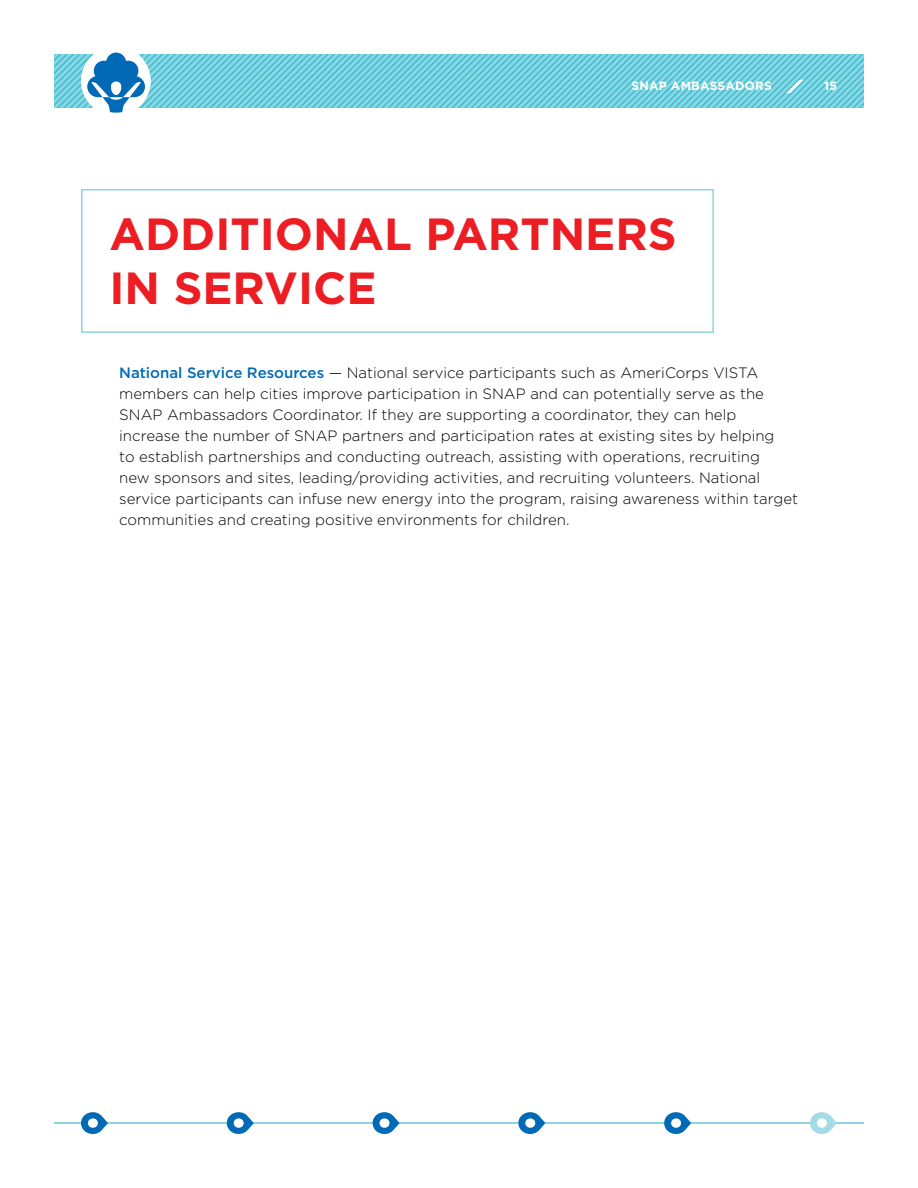
<style>
.page{position:relative;width:918px;height:1188px;background:#fff}
.page>*{position:absolute;margin:0;border:0;box-sizing:border-box;transform-origin:0 0}
.t1{font:700 45px/54px "Gotham";color:#ed1d24}
.t2{font:300 15px/21px "Gotham";color:#000}
.t3{font:700 12px "Gotham";letter-spacing:.02em;color:#fff}
.s1{font-weight:500;color:#006ab6}
</style>
<div class="page">
<svg style="left:54px;top:53px;width:810px;height:60px;background:#7ed0df"></svg>
<div style="left:81px;top:189px;width:633px;height:144px;border:2px solid #8dd5e3"></div>
<hr style="left:54px;top:1122px;width:810px;height:2px;background:#8dd5e3">
<svg style="left:81px;top:1112px;width:27px;height:22px"></svg>
<svg style="left:227px;top:1112px;width:27px;height:22px"></svg>
<svg style="left:373px;top:1112px;width:27px;height:22px"></svg>
<svg style="left:518px;top:1112px;width:27px;height:22px"></svg>
<svg style="left:664px;top:1112px;width:27px;height:22px"></svg>
<svg style="left:810px;top:1112px;width:27px;height:22px"></svg>
<p class="t3" style="left:631px;top:79px;width:142px">SNAP AMBASSADORS</p>
<p class="t3" style="left:824px;top:79px;width:14px">15</p>
<h1 class="t1" style="left:110px;top:206px;width:569px">ADDITIONAL PARTNERS<br>IN SERVICE</h1>
<p class="t2" style="left:119px;top:362px;width:680px"><span class="s1">National Service Resources</span> — National service participants such as AmeriCorps VISTA members can help cities improve participation in SNAP and can potentially serve as the SNAP Ambassadors Coordinator. If they are supporting a coordinator, they can help increase the number of SNAP partners and participation rates at existing sites by helping<br>to establish partnerships and conducting outreach, assisting with operations, recruiting<br>new sponsors and sites, leading/providing activities, and recruiting volunteers. National service participants can infuse new energy into the program, raising awareness within target communities and creating positive environments for children.</p>
</div>
